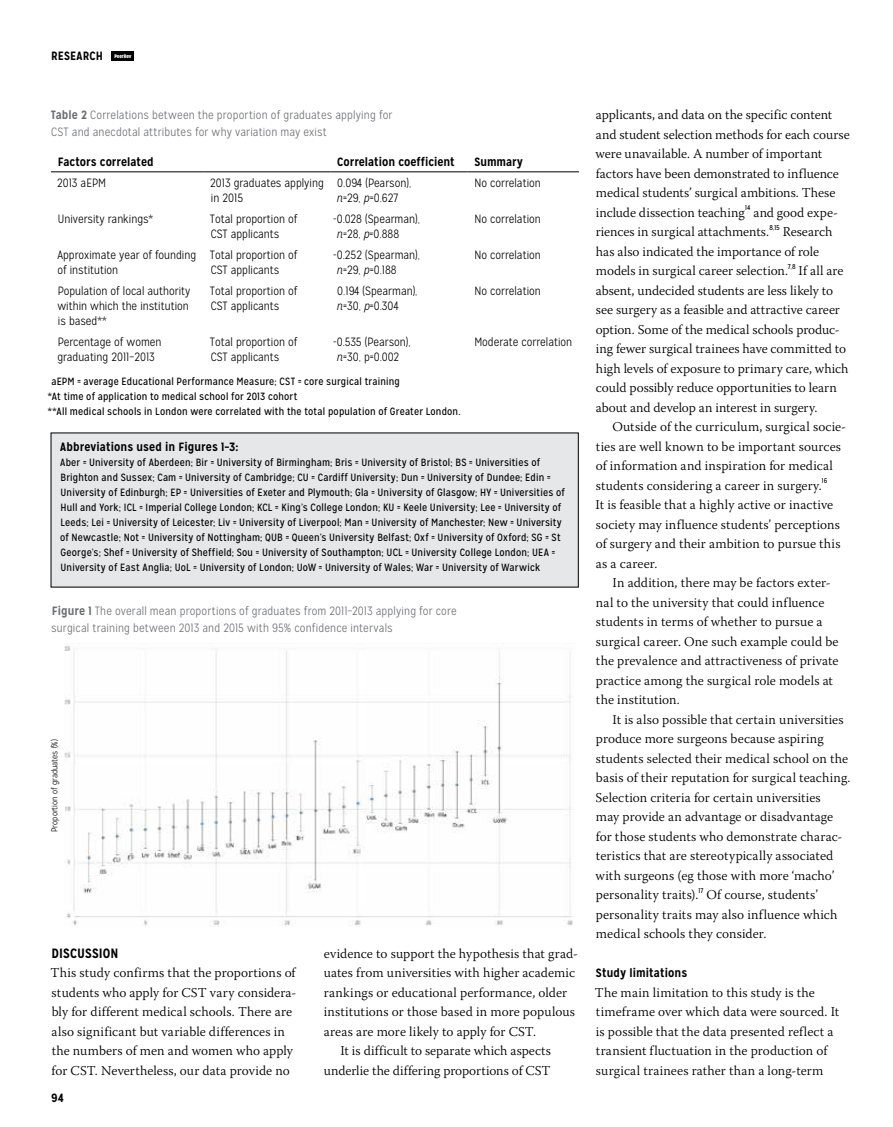
<style>
.page{position:relative;width:893px;height:1127px;background:#fff}
.page>*{position:absolute;margin:0;border:0;box-sizing:border-box;transform-origin:0 0}
.t1{font:300 13.5px/19.5px "Warnock Pro";letter-spacing:.005em;color:#000}
.t2{font:700 13.5px "Mission Gothic";color:#000}
.t3{font:300 12px/15px "Mission Gothic";color:#000}
.t4{font:300 12px/16.5px "Mission Gothic";letter-spacing:.015em;color:#6d6e71}
.t5{font:700 12px "Mission Gothic";color:#000}
.t6{font:10.5px/15px "Mission Gothic";letter-spacing:.015em;color:#000}
.t7{font:300 8.7px "Mission Gothic";color:#000}
.t8{font:7.05px "Mission Gothic";letter-spacing:.015em;color:#000}
.t9{font:900 5.1px "Mission Gothic";color:#fff}
.s1{font-weight:700}
.s2{font-style:italic}
</style>
<div class="page">
<hr style="left:51px;top:172px;width:153px;height:1px;background:#000">
<hr style="left:204px;top:172px;width:127px;height:1px;background:#000">
<hr style="left:331px;top:172px;width:137px;height:1px;background:#000">
<hr style="left:468px;top:172px;width:111px;height:1px;background:#000">
<div style="left:51px;top:433px;width:527px;height:154px;background:#e6e7e8"></div>
<img style="left:65px;top:644px;width:508px;height:283px">
<div style="left:111px;top:51px;width:22px;height:9px;background:#000"></div>
<p class="t5" style="left:51px;top:48px;width:14px">Research</p>
<p class="t9" style="left:114px;top:52px;width:19px">PeerRev</p>
<p class="t4" style="left:51px;top:107px;width:343px"><span class="s1">Table 2</span> Correlations between the proportion of graduates applying for<br>CST and anecdotal attributes for why variation may exist</p>
<p class="t5" style="left:58px;top:154px;width:97px">Factors correlated</p>
<p class="t5" style="left:337px;top:154px;width:119px">Correlation coefficient</p>
<p class="t5" style="left:474px;top:154px;width:50px">Summary</p>
<p class="t3" style="left:57px;top:175px;width:51px">2013 aEPM</p>
<p class="t3" style="left:210px;top:175px;width:115px">2013 graduates applying in 2015</p>
<p class="t3" style="left:337px;top:175px;width:76px">0.094 (Pearson), <span class="s2">n</span>=29, <span class="s2">p</span>=0.627</p>
<p class="t3" style="left:474px;top:175px;width:68px">No correlation</p>
<p class="t3" style="left:58px;top:211px;width:97px">University rankings*</p>
<p class="t3" style="left:210px;top:211px;width:89px">Total proportion of<br>CST applicants</p>
<p class="t3" style="left:337px;top:211px;width:84px;text-indent:-4px">-0.028 (Spearman), <span class="s2">n</span>=28, <span class="s2">p</span>=0.888</p>
<p class="t3" style="left:474px;top:211px;width:68px">No correlation</p>
<p class="t3" style="left:57px;top:247px;width:140px">Approximate year of founding of institution</p>
<p class="t3" style="left:210px;top:247px;width:89px">Total proportion of<br>CST applicants</p>
<p class="t3" style="left:337px;top:247px;width:85px;text-indent:-4px">-0.252 (Spearman), <span class="s2">n</span>=29, <span class="s2">p</span>=0.188</p>
<p class="t3" style="left:474px;top:247px;width:68px">No correlation</p>
<p class="t3" style="left:57px;top:283px;width:134px">Population of local authority within which the institution is based**</p>
<p class="t3" style="left:210px;top:283px;width:89px">Total proportion of<br>CST applicants</p>
<p class="t3" style="left:337px;top:283px;width:82px">0.194 (Spearman), <span class="s2">n</span>=30, <span class="s2">p</span>=0.304</p>
<p class="t3" style="left:474px;top:283px;width:68px">No correlation</p>
<p class="t3" style="left:57px;top:334px;width:106px">Percentage of women graduating 2011–2013</p>
<p class="t3" style="left:210px;top:334px;width:89px">Total proportion of<br>CST applicants</p>
<p class="t3" style="left:337px;top:334px;width:75px;text-indent:-4px">-0.535 (Pearson), <span class="s2">n</span>=30, p=0.002</p>
<p class="t3" style="left:474px;top:334px;width:99px">Moderate correlation</p>
<p class="t6" style="left:48px;top:374px;width:414px;text-indent:4px">aEPM = average Educational Performance Measure; CST = core surgical training<br>*At time of application to medical school for 2013 cohort<br>**All medical schools in London were correlated with the total population of Greater London.</p>
<p class="t5" style="left:60px;top:439px;width:180px">Abbreviations used in Figures 1–3:</p>
<p class="t6" style="left:60px;top:454px;width:506px">Aber = University of Aberdeen; Bir = University of Birmingham; Bris = University of Bristol; BS = Universities of Brighton and Sussex; Cam = University of Cambridge; CU = Cardiff University; Dun = University of Dundee; Edin = University of Edinburgh; EP = Universities of Exeter and Plymouth; Gla = University of Glasgow; HY = Universities of Hull and York; ICL = Imperial College London; KCL = King’s College London; KU = Keele University; Lee = University of Leeds; Lei = University of Leicester; Liv = University of Liverpool; Man = University of Manchester; New = University of Newcastle; Not = University of Nottingham; QUB = Queen’s University Belfast; Oxf = University of Oxford; SG = St George’s; Shef = University of Sheffield; Sou = University of Southampton; UCL = University College London; UEA = University of East Anglia; UoL = University of London; UoW = University of Wales; War = University of Warwick</p>
<p class="t4" style="left:51px;top:603px;width:407px"><span class="s1">Figure 1</span> The overall mean proportions of graduates from 2011–2013 applying for core surgical training between 2013 and 2015 with 95% confidence intervals</p>
<p class="t7" style="left:49px;top:832px;width:94px;rotate:-90deg">Proportion of graduates (%)</p>
<p class="t2" style="left:52px;top:944px;width:68px">DISCUSSION</p>
<p class="t1" style="left:51px;top:963px;width:247px">This study confirms that the proportions of students who apply for CST vary considera&shy;bly for different medical schools. There are also significant but variable differences in the numbers of men and women who apply for CST. Nevertheless, our data provide no</p>
<p class="t5" style="left:51px;top:1090px;width:14px">94</p>
<p class="t1" style="left:324px;top:943px;width:256px">evidence to support the hypothesis that grad-</p>
<p class="t1" style="left:324px;top:963px;width:253px">uates from universities with higher academic</p>
<p class="t1" style="left:324px;top:982px;width:245px">rankings or educational performance, older</p>
<p class="t1" style="left:324px;top:1002px;width:253px">institutions or those based in more populous</p>
<p class="t1" style="left:324px;top:1021px;width:214px">areas are more likely to apply for CST.</p>
<p class="t1" style="left:341px;top:1041px;width:212px">It is difficult to separate which aspects</p>
<p class="t1" style="left:324px;top:1060px;width:228px">underlie the differing proportions of CST</p>
<p class="t1" style="left:596px;top:105px;width:256px">applicants, and data on the specific content and student selection methods for each course were unavailable. A number of important factors have been demonstrated to influence medical students’ surgical ambitions. These include dissection teaching</p>
<p class="t8" style="left:745px;top:204px;width:7px">14</p>
<p class="t1" style="left:596px;top:202px;width:244px;text-indent:158px">and good expe&shy;riences in surgical attachments.</p>
<p class="t8" style="left:769px;top:223px;width:12px">8,15</p>
<p class="t1" style="left:596px;top:222px;width:238px;text-indent:187px">Research has also indicated the importance of role models in surgical career selection.</p>
<p class="t8" style="left:788px;top:262px;width:9px">7,8</p>
<p class="t1" style="left:596px;top:261px;width:254px;text-indent:203px">If all are absent, undecided students are less likely to see surgery as a feasible and attractive career option. Some of the medical schools produc&shy;ing fewer surgical trainees have committed to high levels of exposure to primary care, which could possibly reduce opportunities to learn about and develop an interest in surgery.</p>
<p class="t1" style="left:596px;top:417px;width:252px;text-indent:17px">Outside of the curriculum, surgical socie&shy;ties are well known to be important sources of information and inspiration for medical students considering a career in surgery.</p>
<p class="t8" style="left:822px;top:477px;width:7px">16</p>
<p class="t1" style="left:596px;top:495px;width:246px">It is feasible that a highly active or inactive society may influence students’ perceptions of surgery and their ambition to pursue this as a career.</p>
<p class="t1" style="left:596px;top:573px;width:244px;text-indent:17px">In addition, there may be factors exter&shy;nal to the university that could influence students in terms of whether to pursue a surgical career. One such example could be the prevalence and attractiveness of private practice among the surgical role models at the institution.</p>
<p class="t1" style="left:596px;top:709px;width:256px;text-indent:17px">It is also possible that certain universities produce more surgeons because aspiring students selected their medical school on the basis of their reputation for surgical teaching.<br>Selection criteria for certain universities<br>may provide an advantage or disadvantage for those students who demonstrate charac&shy;teristics that are stereotypically associated with surgeons (eg those with more ‘macho’ personality traits).</p>
<p class="t8" style="left:698px;top:886px;width:6px">17</p>
<p class="t1" style="left:596px;top:885px;width:243px;text-indent:111px">Of course, students’ personality traits may also influence which medical schools they consider.</p>
<p class="t5" style="left:596px;top:965px;width:93px">Study limitations</p>
<p class="t1" style="left:595px;top:982px;width:246px">The main limitation to this study is the timeframe over which data were sourced. It is possible that the data presented reflect a transient fluctuation in the production of surgical trainees rather than a long-term</p>
</div>
